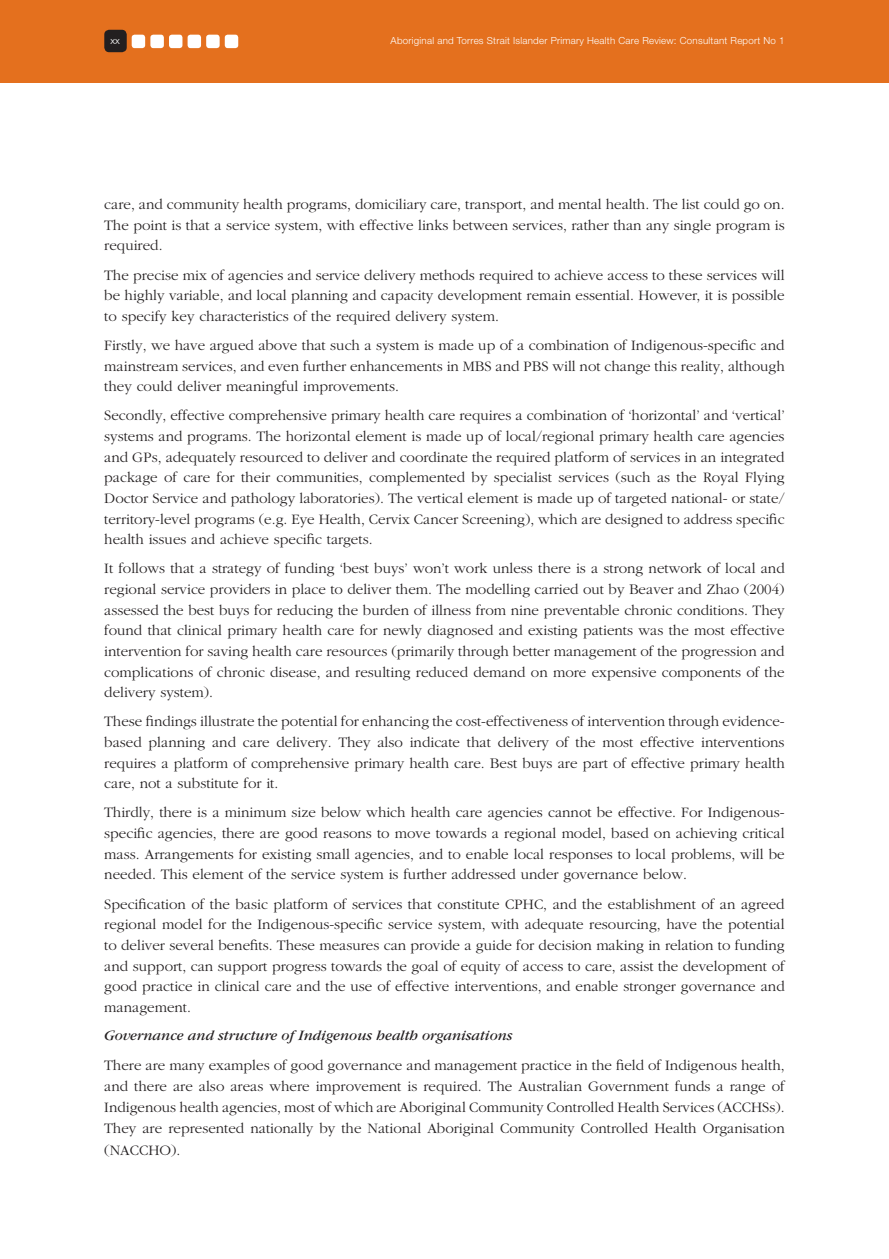
<style>
.page{position:relative;width:889px;height:1259px;background:#fff}
.page>*{position:absolute;margin:0;border:0;box-sizing:border-box;transform-origin:0 0}
.t1{font:300 15px/20.7px "Garamond";color:#231f20;text-align:justify}
.t2{font:italic 15px "Garamond";color:#231f20}
.t3{font:300 9.75px "Helvetica Neue";letter-spacing:.025em;color:#fff}
</style>
<div class="page">
<div style="left:0;top:0;width:889px;height:83px;background:#e4701e"></div>
<svg style="left:188px;top:35px;width:50px;height:13px"></svg>
<svg style="left:104px;top:30px;width:78px;height:22px"></svg>
<p class="t3" style="left:110px;top:35px;width:11px">xx</p>
<p class="t3" style="left:391px;top:34px;width:396px">Aboriginal and Torres Strait Islander Primary Health Care Review: Consultant Report No 1</p>
<p class="t1" style="left:104px;top:194px;width:682px">care, and community health programs, domiciliary care, transport, and mental health. The list could go on.<br>The point is that a service system, with effective links between services, rather than any single program is required.</p>
<p class="t1" style="left:104px;top:265px;width:682px">The precise mix of agencies and service delivery methods required to achieve access to these services will be highly variable, and local planning and capacity development remain essential. However, it is possible to specify key characteristics of the required delivery system.</p>
<p class="t1" style="left:104px;top:335px;width:682px">Firstly, we have argued above that such a system is made up of a combination of Indigenous-specific and mainstream services, and even further enhancements in MBS and PBS will not change this reality, although they could deliver meaningful improvements.</p>
<p class="t1" style="left:104px;top:406px;width:682px">Secondly, effective comprehensive primary health care requires a combination of ‘horizontal’ and ‘vertical’ systems and programs. The horizontal element is made up of local/regional primary health care agencies and GPs, adequately resourced to deliver and coordinate the required platform of services in an integrated package of care for their communities, complemented by specialist services (such as the Royal Flying Doctor Service and pathology laboratories). The vertical element is made up of targeted national- or state/ territory-level programs (e.g. Eye Health, Cervix Cancer Screening), which are designed to address specific health issues and achieve specific targets.</p>
<p class="t1" style="left:104px;top:559px;width:682px">It follows that a strategy of funding ‘best buys’ won’t work unless there is a strong network of local and regional service providers in place to deliver them. The modelling carried out by Beaver and Zhao (2004) assessed the best buys for reducing the burden of illness from nine preventable chronic conditions. They found that clinical primary health care for newly diagnosed and existing patients was the most effective intervention for saving health care resources (primarily through better management of the progression and complications of chronic disease, and resulting reduced demand on more expensive components of the delivery system).</p>
<p class="t1" style="left:104px;top:712px;width:682px">These findings illustrate the potential for enhancing the cost-effectiveness of intervention through evidence&shy;based planning and care delivery. They also indicate that delivery of the most effective interventions requires a platform of comprehensive primary health care. Best buys are part of effective primary health care, not a substitute for it.</p>
<p class="t1" style="left:104px;top:803px;width:682px">Thirdly, there is a minimum size below which health care agencies cannot be effective. For Indigenous&shy;specific agencies, there are good reasons to move towards a regional model, based on achieving critical mass. Arrangements for existing small agencies, and to enable local responses to local problems, will be needed. This element of the service system is further addressed under governance below.</p>
<p class="t1" style="left:104px;top:894px;width:682px">Specification of the basic platform of services that constitute CPHC, and the establishment of an agreed regional model for the Indigenous-specific service system, with adequate resourcing, have the potential to deliver several benefits. These measures can provide a guide for decision making in relation to funding and support, can support progress towards the goal of equity of access to care, assist the development of good practice in clinical care and the use of effective interventions, and enable stronger governance and management.</p>
<p class="t2" style="left:104px;top:1027px;width:410px">Governance and structure of Indigenous health organisations</p>
<p class="t1" style="left:104px;top:1054px;width:682px;line-height:21.3px">There are many examples of good governance and management practice in the field of Indigenous health, and there are also areas where improvement is required. The Australian Government funds a range of Indigenous health agencies, most of which are Aboriginal Community Controlled Health Services (ACCHSs).<br>They are represented nationally by the National Aboriginal Community Controlled Health Organisation (NACCHO).</p>
</div>
